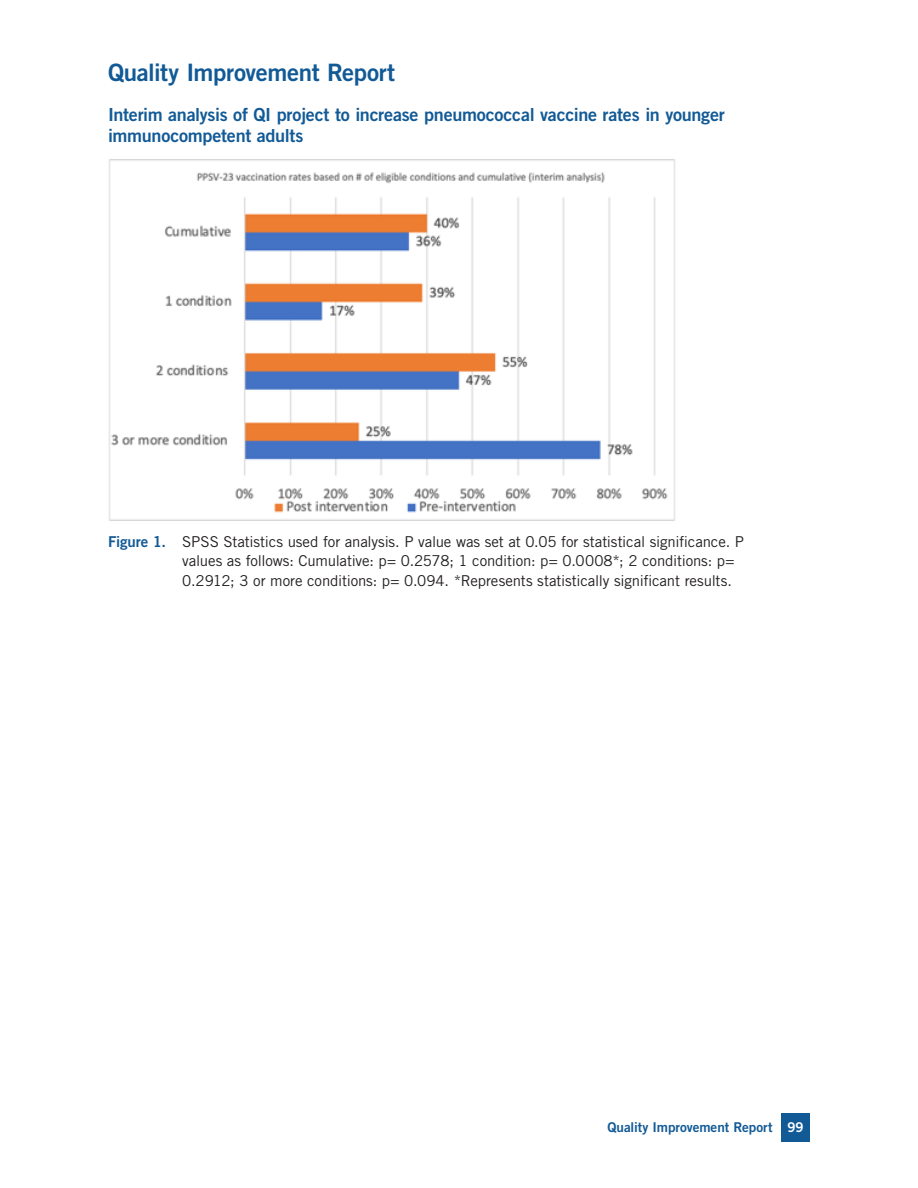
<style>
.page{position:relative;width:918px;height:1188px;background:#fff}
.page>*{position:absolute;margin:0;border:0;box-sizing:border-box;transform-origin:0 0}
.t1{font:24px "Trade Gothic LT Std Bd 2";letter-spacing:-.015em;color:#125a96}
.Investigation_Title{font:18px/21px "Trade Gothic LT Std Bd 2";letter-spacing:-.015em;color:#125a96}
.Figure_subtitle{font:15px/19.6px "Trade Gothic LT Std";letter-spacing:-.01em;color:#231f20}
.t2{font:13.5px "Trade Gothic LT Std Bd 2";letter-spacing:-.005em;color:#125a96}
.s1{font-family:"Trade Gothic LT Std Bd 2";color:#125a96}
.s2{color:#fff}
</style>
<div class="page">
<div style="left:781px;top:1113px;width:29px;height:29px;background:#125a96"></div>
<img style="left:108px;top:159px;width:567px;height:362px">
<h1 class="t1" style="left:108px;top:58px;width:289px">Quality Improvement Report</h1>
<p class="Investigation_Title" style="left:108px;top:104px;width:618px">Interim analysis of QI project to increase pneumococcal vaccine rates in younger immunocompetent adults</p>
<p class="Figure_subtitle" style="left:182px;top:532px;width:563px;text-indent:-74px"><span class="s1">Figure 1.</span> SPSS Statistics used for analysis. P value was set at 0.05 for statistical significance. P values as follows: Cumulative: p= 0.2578; 1 condition: p= 0.0008*; 2 conditions: p=<br>0.2912; 3 or more conditions: p= 0.094. *Represents statistically significant results.</p>
<p class="t2" style="left:607px;top:1119px;width:198px">Quality Improvement Report <span class="s2">99</span></p>
</div>
